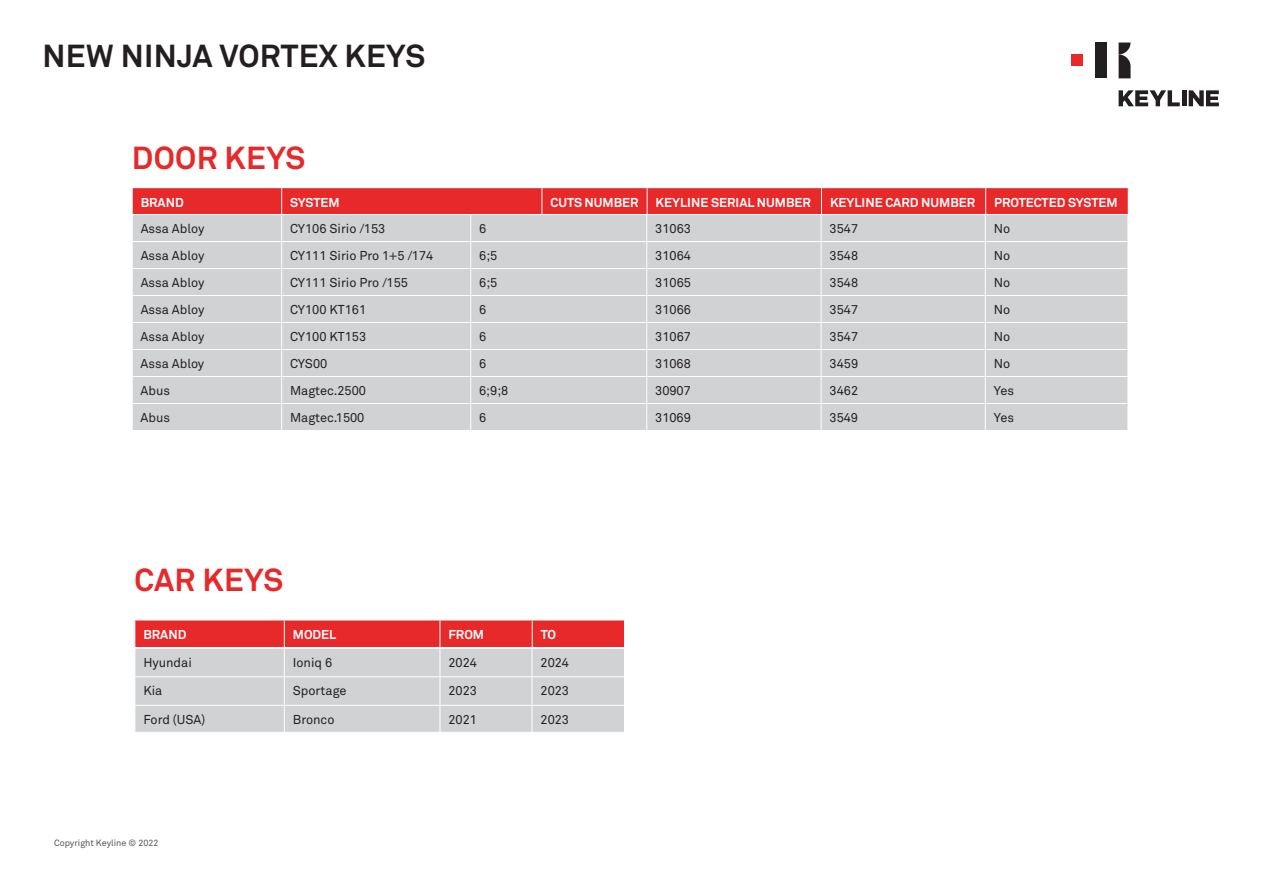
<style>
.page{position:relative;width:1263px;height:893px;background:#fff}
.page>*{position:absolute;margin:0;border:0;box-sizing:border-box;transform-origin:0 0}
.t1{font:700 31.5px "Akkurat Pro";letter-spacing:.01em;color:#231f20}
.t2{font:700 31.5px "Akkurat Pro";letter-spacing:.01em;color:#e7292a}
.t3{font:12.75px "Akkurat Pro";color:#231f20}
.t4{font:700 12.75px "Akkurat Pro";color:#fff}
.t5{font:9px "Akkurat Pro";color:#57585a}
</style>
<div class="page">
<svg style="left:1118px;top:43px;width:12px;height:35px"></svg>
<div style="left:1095px;top:43px;width:12px;height:35px;background:#231f20"></div>
<div style="left:1071px;top:54px;width:12px;height:12px;background:#e7292a"></div>
<svg style="left:1118px;top:90px;width:62px;height:16px"></svg>
<hr style="left:1182px;top:90px;width:4px;height:16px;background:#231f20">
<svg style="left:1189px;top:90px;width:30px;height:16px"></svg>
<svg style="left:132px;top:188px;width:996px;height:242px;background:#d4c1c3"></svg>
<hr style="left:985px;top:214px;width:143px;height:1px;background:#fff">
<hr style="left:985px;top:241px;width:143px;height:1px;background:#fff">
<hr style="left:985px;top:268px;width:143px;height:1px;background:#fff">
<hr style="left:985px;top:295px;width:143px;height:1px;background:#fff">
<hr style="left:985px;top:322px;width:143px;height:1px;background:#fff">
<hr style="left:985px;top:349px;width:143px;height:1px;background:#fff">
<hr style="left:985px;top:376px;width:143px;height:1px;background:#fff">
<hr style="left:985px;top:403px;width:143px;height:1px;background:#fff">
<svg style="left:134px;top:620px;width:491px;height:112px;background:#d8acae"></svg>
<h1 class="t1" style="left:43px;top:37px;width:384px">NEW NINJA VORTEX KEYS</h1>
<h1 class="t2" style="left:132px;top:139px;width:175px">DOOR KEYS</h1>
<p class="t4" style="left:141px;top:194px;width:45px">BRAND</p>
<p class="t4" style="left:290px;top:194px;width:51px">SYSTEM</p>
<p class="t4" style="left:550px;top:194px;width:90px">CUTS NUMBER</p>
<p class="t4" style="left:656px;top:194px;width:157px">KEYLINE SERIAL NUMBER</p>
<p class="t4" style="left:830px;top:194px;width:147px">KEYLINE CARD NUMBER</p>
<p class="t4" style="left:994px;top:194px;width:125px">PROTECTED SYSTEM</p>
<p class="t3" style="left:141px;top:221px;width:65px">Assa Abloy</p>
<p class="t3" style="left:290px;top:221px;width:97px">CY106 Sirio /153</p>
<p class="t3" style="left:479px;top:221px;width:9px">6</p>
<p class="t3" style="left:655px;top:221px;width:37px">31063</p>
<p class="t3" style="left:830px;top:221px;width:30px">3547</p>
<p class="t3" style="left:994px;top:221px;width:18px">No</p>
<p class="t3" style="left:141px;top:248px;width:65px">Assa Abloy</p>
<p class="t3" style="left:290px;top:248px;width:145px">CY111 Sirio Pro 1+5 /174</p>
<p class="t3" style="left:479px;top:248px;width:20px">6;5</p>
<p class="t3" style="left:655px;top:248px;width:37px">31064</p>
<p class="t3" style="left:830px;top:248px;width:30px">3548</p>
<p class="t3" style="left:994px;top:248px;width:18px">No</p>
<p class="t3" style="left:141px;top:275px;width:65px">Assa Abloy</p>
<p class="t3" style="left:290px;top:275px;width:119px">CY111 Sirio Pro /155</p>
<p class="t3" style="left:479px;top:275px;width:20px">6;5</p>
<p class="t3" style="left:655px;top:275px;width:37px">31065</p>
<p class="t3" style="left:830px;top:275px;width:30px">3548</p>
<p class="t3" style="left:994px;top:275px;width:18px">No</p>
<p class="t3" style="left:141px;top:302px;width:65px">Assa Abloy</p>
<p class="t3" style="left:290px;top:302px;width:78px">CY100 KT161</p>
<p class="t3" style="left:479px;top:302px;width:9px">6</p>
<p class="t3" style="left:655px;top:302px;width:37px">31066</p>
<p class="t3" style="left:830px;top:302px;width:30px">3547</p>
<p class="t3" style="left:994px;top:302px;width:18px">No</p>
<p class="t3" style="left:141px;top:329px;width:65px">Assa Abloy</p>
<p class="t3" style="left:290px;top:329px;width:78px">CY100 KT153</p>
<p class="t3" style="left:479px;top:329px;width:9px">6</p>
<p class="t3" style="left:655px;top:329px;width:37px">31067</p>
<p class="t3" style="left:829px;top:329px;width:30px">3547</p>
<p class="t3" style="left:994px;top:329px;width:18px">No</p>
<p class="t3" style="left:141px;top:356px;width:65px">Assa Abloy</p>
<p class="t3" style="left:290px;top:356px;width:39px">CYS00</p>
<p class="t3" style="left:479px;top:356px;width:9px">6</p>
<p class="t3" style="left:655px;top:356px;width:37px">31068</p>
<p class="t3" style="left:829px;top:356px;width:30px">3459</p>
<p class="t3" style="left:994px;top:356px;width:18px">No</p>
<p class="t3" style="left:141px;top:383px;width:31px">Abus</p>
<p class="t3" style="left:290px;top:383px;width:77px">Magtec.2500</p>
<p class="t3" style="left:479px;top:383px;width:31px">6;9;8</p>
<p class="t3" style="left:655px;top:383px;width:37px">30907</p>
<p class="t3" style="left:829px;top:383px;width:30px">3462</p>
<p class="t3" style="left:994px;top:383px;width:22px">Yes</p>
<p class="t3" style="left:141px;top:410px;width:31px">Abus</p>
<p class="t3" style="left:290px;top:410px;width:76px">Magtec.1500</p>
<p class="t3" style="left:479px;top:410px;width:9px">6</p>
<p class="t3" style="left:655px;top:410px;width:37px">31069</p>
<p class="t3" style="left:829px;top:410px;width:30px">3549</p>
<p class="t3" style="left:994px;top:410px;width:22px">Yes</p>
<h1 class="t2" style="left:134px;top:560px;width:150px">CAR KEYS</h1>
<p class="t4" style="left:143px;top:627px;width:45px">BRAND</p>
<p class="t4" style="left:293px;top:627px;width:45px">MODEL</p>
<p class="t4" style="left:448px;top:627px;width:37px">FROM</p>
<p class="t4" style="left:541px;top:627px;width:17px">TO</p>
<p class="t3" style="left:143px;top:655px;width:50px">Hyundai</p>
<p class="t3" style="left:293px;top:655px;width:41px">Ioniq 6</p>
<p class="t3" style="left:448px;top:655px;width:30px">2024</p>
<p class="t3" style="left:540px;top:655px;width:30px">2024</p>
<p class="t3" style="left:143px;top:683px;width:21px">Kia</p>
<p class="t3" style="left:293px;top:683px;width:55px">Sportage</p>
<p class="t3" style="left:448px;top:683px;width:30px">2023</p>
<p class="t3" style="left:540px;top:683px;width:30px">2023</p>
<p class="t3" style="left:143px;top:712px;width:63px">Ford (USA)</p>
<p class="t3" style="left:293px;top:712px;width:43px">Bronco</p>
<p class="t3" style="left:448px;top:712px;width:30px">2021</p>
<p class="t3" style="left:540px;top:712px;width:30px">2023</p>
<p class="t5" style="left:54px;top:838px;width:106px">Copyright Keyline © 2022</p>
</div>
